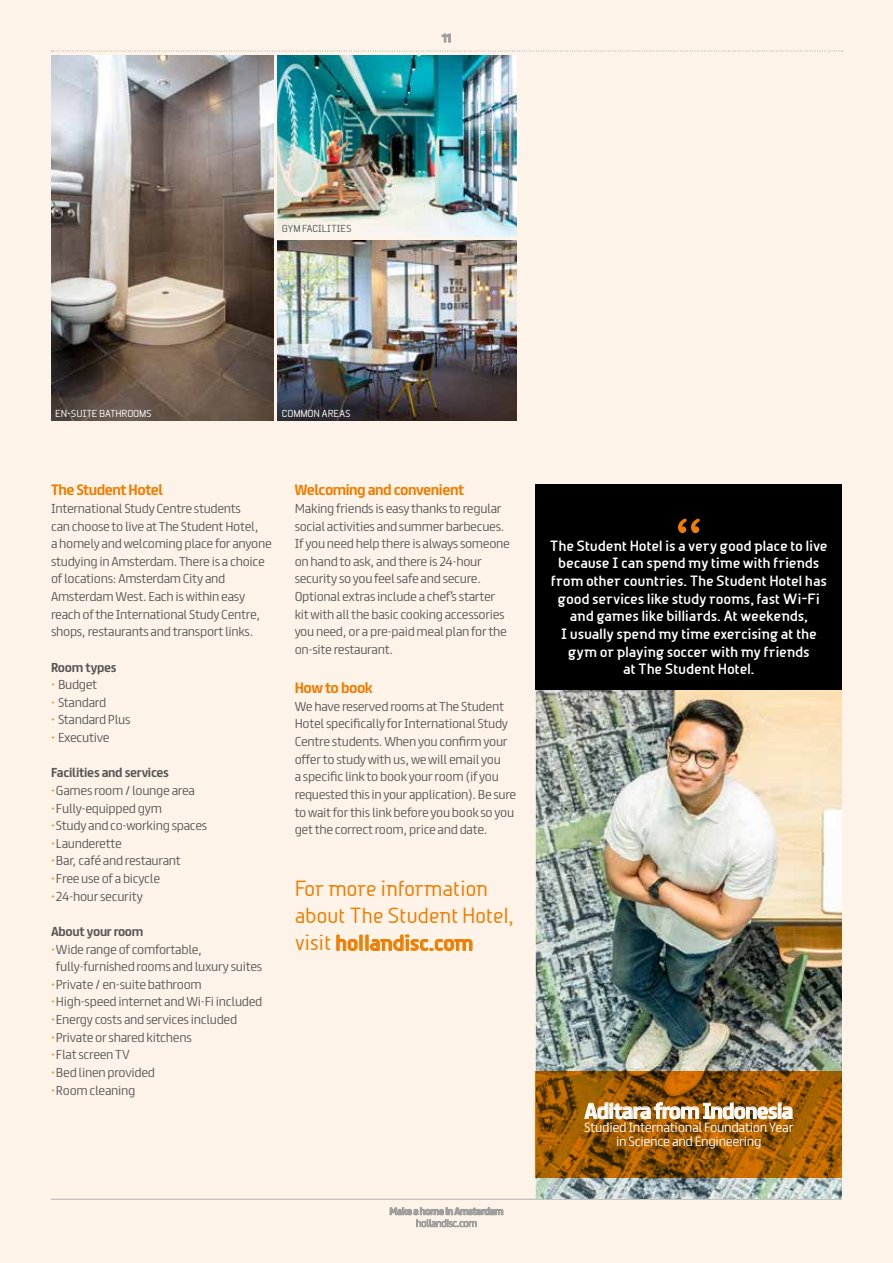
<style>
.page{position:relative;width:893px;height:1263px;background:#fef3e8}
.page>*{position:absolute;margin:0;border:0;box-sizing:border-box;transform-origin:0 0}
.t1{font:21px/27px "Beta Semi Norm";letter-spacing:-.02em;color:#ef7d00}
.t2{font:700 21px "Beta Semi";letter-spacing:-.02em;color:#ef7d00}
.t3{font:700 19.5px "FS Truman";letter-spacing:-.035em;color:#fff}
.t4{font:700 14.25px/17.7px "Beta Semi";letter-spacing:-.02em;color:#fff;text-align:center}
.t5{font:700 13.5px "FS Truman";letter-spacing:-.035em;color:#ef7d00}
.t6{font:300 12px/13.8px "FS Truman";letter-spacing:-.025em;color:#fff;text-align:center}
.t7{font:300 11.7px/17.5px "FS Truman";letter-spacing:-.025em;color:#575756}
.t8{font:700 11.7px "FS Truman";letter-spacing:-.025em;color:#575756}
.t9{font:700 10.5px "FS Truman";color:#9d9d9c}
.t10{font:9.75px "Beta Semi Norm";letter-spacing:-.025em;color:#fff}
.t11{font:9.75px "Beta Semi Norm";letter-spacing:-.025em;color:#575756}
.t12{font:700 9px "FS Truman";letter-spacing:-.045em;color:#9d9d9c}
.s1{font-weight:700}
.s2{font-weight:700;color:#ef7d00}
.s3{font-family:"Beta Semi Norm";font-weight:400}
</style>
<div class="page">
<svg style="left:442px;top:34px;width:9px;height:9px"></svg>
<svg style="left:51px;top:51px;width:792px;height:1px"></svg>
<svg style="left:336px;top:935px;width:136px;height:16px"></svg>
<svg style="left:389px;top:1207px;width:115px;height:20px"></svg>
<hr style="left:51px;top:1199px;width:791px;height:1px;background:#b3b2b2">
<img style="left:536px;top:690px;width:306px;height:509px">
<svg style="left:536px;top:1071px;width:306px;height:107px;background:#995700"></svg>
<svg style="left:584px;top:1091px;width:209px;height:40px;background:#a06922"></svg>
<div style="left:536px;top:485px;width:306px;height:205px;background:#000"></div>
<svg style="left:678px;top:518px;width:22px;height:15px"></svg>
<img style="left:51px;top:55px;width:222px;height:366px">
<img style="left:278px;top:55px;width:239px;height:181px">
<img style="left:278px;top:240px;width:239px;height:181px">
<p class="t9" style="left:442px;top:29px;width:11px">11</p>
<p class="t11" style="left:282px;top:223px;width:71px">GYM FACILITIES</p>
<p class="t10" style="left:55px;top:407px;width:98px">EN-SUITE BATHROOMS</p>
<p class="t10" style="left:282px;top:407px;width:70px">COMMON AREAS</p>
<p class="t5" style="left:51px;top:478px;width:114px">The Student Hotel</p>
<p class="t7" style="left:51px;top:499px;width:222px">International Study Centre students<br>can choose to live at The Student Hotel,<br>a homely and welcoming place for anyone studying in Amsterdam. There is a choice of locations: Amsterdam City and Amsterdam West. Each is within easy reach of the International Study Centre, shops, restaurants and transport links.</p>
<p class="t7" style="left:51px;top:657px;width:81px"><span class="s1">Room types<br></span><span class="s2">·</span> Budget<br><span class="s2">·</span> Standard<br><span class="s2">·</span> Standard Plus <span class="s2">·</span> Executive</p>
<p class="t7" style="left:51px;top:763px;width:158px"><span class="s1">Facilities and services<br></span><span class="s2">·</span> Games room / lounge area<br><span class="s2">·</span> Fully-equipped gym<br><span class="s2">·</span> Study and co-working spaces <span class="s2">·</span> Launderette<br><span class="s2">·</span> Bar, café and restaurant<br><span class="s2">·</span> Free use of a bicycle<br><span class="s2">·</span> 24-hour security</p>
<p class="t8" style="left:51px;top:921px;width:94px">About your room</p>
<p class="t7" style="left:51px;top:939px;width:153px"><span class="s2">·</span> Wide range of comfortable,</p>
<p class="t7" style="left:56px;top:957px;width:208px">fully-furnished rooms and luxury suites</p>
<p class="t7" style="left:51px;top:974px;width:152px"><span class="s2">·</span> Private / en-suite bathroom</p>
<p class="t7" style="left:51px;top:992px;width:213px"><span class="s2">·</span> High-speed internet and Wi-Fi included</p>
<p class="t7" style="left:51px;top:1010px;width:188px"><span class="s2">·</span> Energy costs and services included</p>
<p class="t7" style="left:51px;top:1027px;width:142px"><span class="s2">·</span> Private or shared kitchens</p>
<p class="t7" style="left:51px;top:1045px;width:80px"><span class="s2">·</span> Flat screen TV</p>
<p class="t7" style="left:51px;top:1062px;width:105px"><span class="s2">·</span> Bed linen provided</p>
<p class="t7" style="left:51px;top:1080px;width:86px"><span class="s2">·</span> Room cleaning</p>
<p class="t5" style="left:295px;top:478px;width:171px">Welcoming and convenient</p>
<p class="t7" style="left:295px;top:499px;width:217px">Making friends is easy thanks to regular social activities and summer barbecues.<br>If you need help there is always someone on hand to ask, and there is 24-hour security so you feel safe and secure.<br>Optional extras include a chef’s starter kit with all the basic cooking accessories you need, or a pre-paid meal plan for the on-site restaurant.</p>
<p class="t5" style="left:295px;top:676px;width:80px">How to book</p>
<p class="t7" style="left:295px;top:696px;width:223px">We have reserved rooms at The Student Hotel specifically for International Study Centre students. When you confirm your offer to study with us, we will email you<br>a specific link to book your room (if you requested this in your application). Be sure to wait for this link before you book so you get the correct room, price and date.</p>
<h1 class="t1" style="left:295px;top:875px;width:221px">For more information about The Student Hotel,</h1>
<h1 class="t2" style="left:295px;top:931px;width:180px"><span class="s3">visit</span> hollandisc.com</h1>
<p class="t12" style="left:389px;top:1203px;width:116px">Make a home in Amsterdam</p>
<p class="t4" style="left:550px;top:537px;width:279px">The Student Hotel is a very good place to live because I can spend my time with friends from other countries. The Student Hotel has good services like study rooms, fast Wi-Fi and games like billiards. At weekends,<br>I usually spend my time exercising at the gym or playing soccer with my friends<br>at The Student Hotel.</p>
<h2 class="t3" style="left:585px;top:1094px;width:210px">Aditara from Indonesia</h2>
<p class="t6" style="left:584px;top:1120px;width:211px">Studied International Foundation Year in Science and Engineering</p>
</div>
